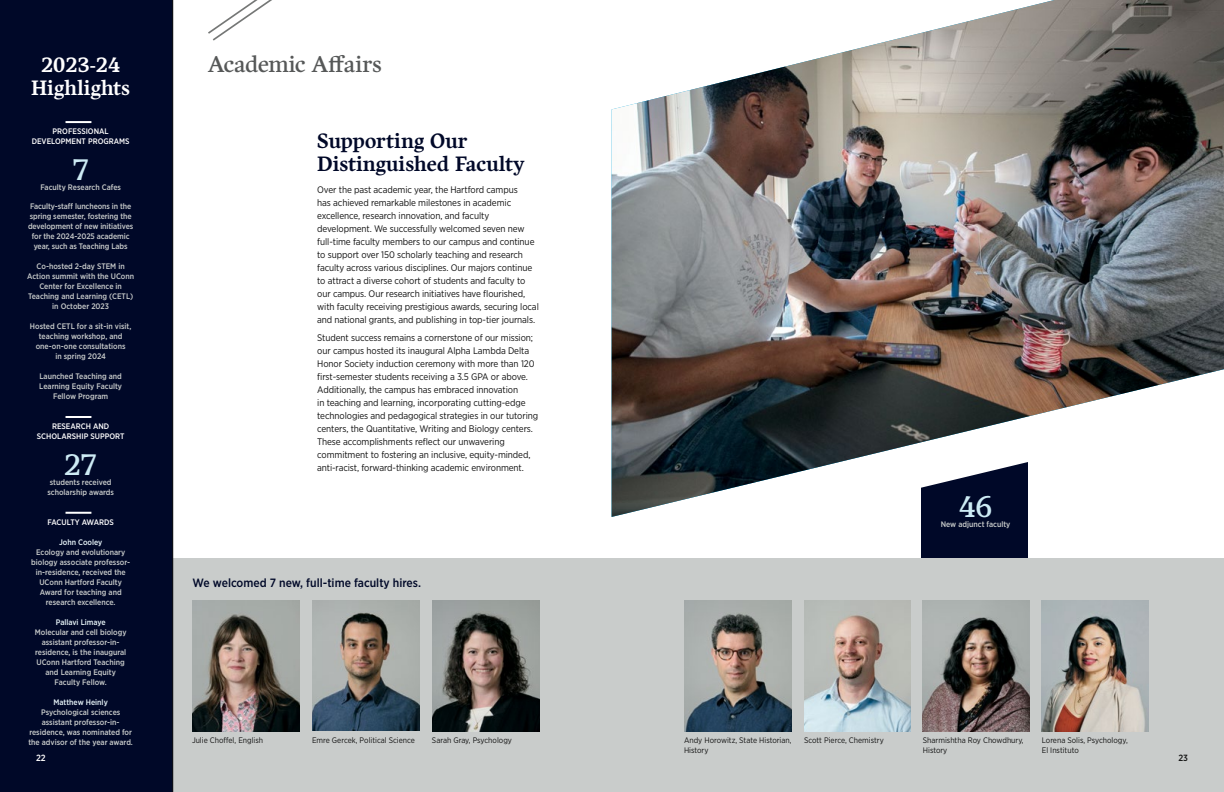
<style>
.page{position:relative;width:1224px;height:792px;background:#fff}
.page>*{position:absolute;margin:0;border:0;box-sizing:border-box;transform-origin:0 0}
.t1{font:30px "Harfang";color:#cdebf4}
.t2{font:23px "Harfang";letter-spacing:-.01em;color:#565858}
.t3{font:700 21px/23px "Harfang";letter-spacing:-.01em;color:#000828}
.t4{font:700 21px/23px "Harfang";letter-spacing:-.005em;color:#fff;text-align:center}
.t5{font:500 12px "Gotham Narrow";color:#000828}
.t6{font:9.5px/13px "Gotham Narrow";letter-spacing:-.01em;color:#121212}
.t7{font:500 9px "Gotham Narrow";color:#fff}
.t8{font:500 9px "Gotham Narrow";color:#121212}
.t9{font:500 8px/10px "Gotham Narrow";color:#c9cccb;text-align:center}
.t10{font:8px/10px "Gotham Narrow";color:#121212}
.t11{font:500 8px/10px "Gotham Narrow";color:#fff;text-align:center}
.s1{color:#eaf7fb}
</style>
<div class="page">
<div style="left:921px;top:459px;width:107px;height:108px;background:#000828"></div>
<div style="left:148px;top:559px;width:1076px;height:233px;background:#c9cccb"></div>
<div style="left:0;top:0;width:173px;height:792px;background:#000828"></div>
<img style="left:192px;top:601px;width:108px;height:131px">
<img style="left:312px;top:601px;width:108px;height:130px">
<img style="left:432px;top:601px;width:108px;height:131px">
<img style="left:684px;top:601px;width:108px;height:131px">
<img style="left:804px;top:601px;width:107px;height:131px">
<img style="left:923px;top:601px;width:107px;height:131px">
<img style="left:1042px;top:601px;width:106px;height:131px">
<hr style="left:66px;top:416px;width:25px;height:2px;background:#fff">
<hr style="left:66px;top:512px;width:25px;height:2px;background:#fff">
<hr style="left:66px;top:121px;width:25px;height:2px;background:#fff">
<img style="left:612px;top:0;width:612px;height:517px">
<svg style="left:906px;top:451px;width:141px;height:38px"></svg>
<svg style="left:208px;top:0;width:64px;height:41px"></svg>
<img style="left:611px;top:62px;width:605px;height:389px">
<h2 class="t2" style="left:208px;top:50px;width:176px">Academic Affairs</h2>
<h3 class="t4" style="left:31px;top:54px;width:101px">2023-24<br>Highlights</h3>
<h4 class="t11" style="left:32px;top:126px;width:99px">PROFESSIONAL<br>DEVELOPMENT PROGRAMS</h4>
<p class="t1" style="left:72px;top:152px;width:19px">7</p>
<p class="t9" style="left:40px;top:182px;width:82px">Faculty Research Cafes</p>
<p class="t9" style="left:28px;top:201px;width:107px">Faculty-staff luncheons in the spring semester, fostering the development of new initiatives for the 2024-2025 academic year, such as Teaching Labs</p>
<p class="t9" style="left:27px;top:261px;width:108px">Co-hosted 2-day STEM in<br>Action summit with the UConn<br>Center for Excellence in<br>Teaching and Learning (CETL) in October 2023</p>
<p class="t9" style="left:30px;top:321px;width:103px">Hosted CETL for a sit-in visit, teaching workshop, and one-on-one consultations<br>in spring 2024</p>
<p class="t9" style="left:39px;top:371px;width:84px">Launched Teaching and<br>Learning Equity Faculty<br>Fellow Program</p>
<h4 class="t11" style="left:37px;top:421px;width:89px">RESEARCH AND<br>SCHOLARSHIP SUPPORT</h4>
<p class="t1" style="left:64px;top:447px;width:35px">27</p>
<p class="t9" style="left:47px;top:477px;width:68px;text-align:left">students received scholarship awards</p>
<h4 class="t11" style="left:48px;top:517px;width:68px">FACULTY AWARDS</h4>
<p class="t9" style="left:31px;top:537px;width:101px"><span class="s1">John Cooley<br></span>Ecology and evolutionary biology associate professor&shy;in-residence, received the<br>UConn Hartford Faculty<br>Award for teaching and research excellence.</p>
<p class="t9" style="left:35px;top:617px;width:93px"><span class="s1">Pallavi Limaye<br></span>Molecular and cell biology assistant professor-in&shy;residence, is the inaugural<br>UConn Hartford Teaching and Learning Equity<br>Faculty Fellow.</p>
<p class="t9" style="left:28px;top:697px;width:106px"><span class="s1">Matthew Heinly<br></span>Psychological sciences assistant professor-in&shy;residence, was nominated for the advisor of the year award.</p>
<h3 class="t3" style="left:317px;top:130px;width:209px">Supporting Our<br>Distinguished Faculty</h3>
<p class="t6" style="left:317px;top:183px;width:223px">Over the past academic year, the Hartford campus<br>has achieved remarkable milestones in academic excellence, research innovation, and faculty development. We successfully welcomed seven new full-time faculty members to our campus and continue to support over 150 scholarly teaching and research faculty across various disciplines. Our majors continue to attract a diverse cohort of students and faculty to our campus. Our research initiatives have flourished, with faculty receiving prestigious awards, securing local and national grants, and publishing in top-tier journals.</p>
<p class="t6" style="left:317px;top:331px;width:223px">Student success remains a cornerstone of our mission; our campus hosted its inaugural Alpha Lambda Delta Honor Society induction ceremony with more than 120 first-semester students receiving a 3.5 GPA or above.<br>Additionally, the campus has embraced innovation<br>in teaching and learning, incorporating cutting-edge technologies and pedagogical strategies in our tutoring centers, the Quantitative, Writing and Biology centers.<br>These accomplishments reflect our unwavering commitment to fostering an inclusive, equity-minded, anti-racist, forward-thinking academic environment.</p>
<p class="t1" style="left:959px;top:489px;width:35px">46</p>
<p class="t9" style="left:941px;top:519px;width:71px">New adjunct faculty</p>
<p class="t5" style="left:193px;top:575px;width:230px">We welcomed 7 new, full-time faculty hires.</p>
<p class="t10" style="left:192px;top:735px;width:73px">Julie Choffel, English</p>
<p class="t10" style="left:312px;top:735px;width:105px">Emre Gercek, Political Science</p>
<p class="t10" style="left:432px;top:735px;width:82px">Sarah Gray, Psychology</p>
<p class="t10" style="left:684px;top:735px;width:109px">Andy Horowitz, State Historian,<br>History</p>
<p class="t10" style="left:804px;top:735px;width:81px">Scott Pierce, Chemistry</p>
<p class="t10" style="left:923px;top:735px;width:102px">Sharmishtha Roy Chowdhury,<br>History</p>
<p class="t10" style="left:1042px;top:735px;width:87px">Lorena Solis, Psychology,<br>El Instituto</p>
<p class="t7" style="left:36px;top:752px;width:11px">22</p>
<p class="t8" style="left:1178px;top:752px;width:11px">23</p>
</div>
